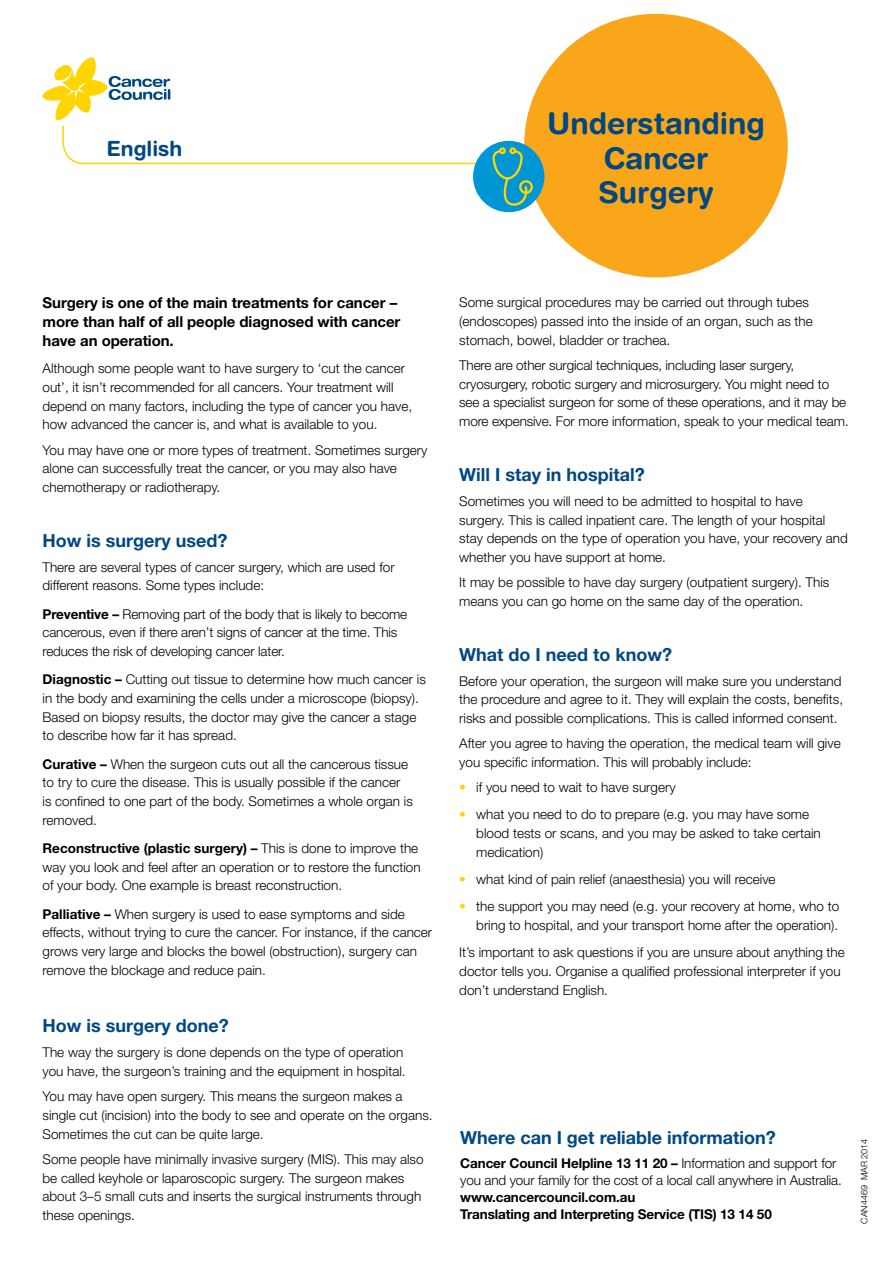
<style>
.page{position:relative;width:893px;height:1263px;background:#fff}
.page>*{position:absolute;margin:0;border:0;box-sizing:border-box;transform-origin:0 0}
.t1{font:700 30px/34.5px "Helvetica Rounded LT Std";color:#004883;text-align:center}
.t2{font:700 21px "Helvetica Rounded LT Std";color:#004883}
.t3{font:700 18px "Helvetica Neue LT Std";color:#004883}
.t4{font:700 15px/18.8px "Helvetica Neue LT Std";letter-spacing:-.005em;color:#000}
.t5{font:300 13.5px/18.8px "Helvetica Neue LT Std";color:#000}
.t6{font:700 13.5px/17.2px "Helvetica Neue LT Std";letter-spacing:-.01em;color:#000}
.t7{font:300 13.5px "Helvetica Neue LT Std";color:#ffd400}
.t8{font:300 9px "Helvetica Neue LT Std";color:#000}
.s1{font-weight:700}
</style>
<div class="page">
<div style="left:524px;top:14px;width:264px;height:263px;background:#faa61a;border-radius:50%"></div>
<div style="left:473px;top:141px;width:72px;height:71px;background:#0096d6;border-radius:50%"></div>
<svg style="left:43px;top:57px;width:490px;height:156px"></svg>
<h2 class="t2" style="left:106px;top:136px;width:77px">English</h2>
<h1 class="t1" style="left:547px;top:106px;width:219px">Understanding<br>Cancer<br>Surgery</h1>
<p class="t4" style="left:43px;top:293px;width:359px">Surgery is one of the main treatments for cancer – more than half of all people diagnosed with cancer have an operation.</p>
<p class="t5" style="left:43px;top:359px;width:371px">Although some people want to have surgery to ‘cut the cancer out i t,’ isn t’ recommended for all cancers. Your treatment will depend on many factors, including the type of cancer you have, how advanced the cancer is, and what is available to you.</p>
<p class="t5" style="left:43px;top:440px;width:386px">You may have one or more types of treatment. Sometimes surgery alone can successfully treat the cancer, or you may also have chemotherapy or radiotherapy.</p>
<h3 class="t3" style="left:43px;top:529px;width:187px">How is surgery used?</h3>
<p class="t5" style="left:43px;top:557px;width:354px">There are several types of cancer surgery, which are used for different reasons. Some types include:</p>
<p class="t5" style="left:43px;top:604px;width:366px"><span class="s1">Preventive –</span> Removing part of the body that is likely to become cancerous, even if there aren t’ signs of cancer at the time. This reduces the risk of developing cancer later.</p>
<p class="t5" style="left:43px;top:670px;width:385px"><span class="s1">Diagnostic –</span> Cutting out tissue to determine how much cancer is in the body and examining the cells under a microscope (biopsy .( Based on biopsy results, the doctor may give the cancer a stage to describe how far it has spread.</p>
<p class="t5" style="left:43px;top:754px;width:372px"><span class="s1">Curative –</span> When the surgeon cuts out all the cancerous tissue to try to cure the disease. This is usually possible if the cancer<br>is confined to one part of the body. Sometimes a whole organ is removed.</p>
<p class="t5" style="left:43px;top:838px;width:380px"><span class="s1">Reconstructive (plastic surgery) –</span> This is done to improve the way you look and feel after an operation or to restore the function of your body. One example is breast reconstruction.</p>
<p class="t5" style="left:43px;top:904px;width:391px"><span class="s1">Palliative –</span> When surgery is used to ease symptoms and side effects, without trying to cure the cancer. For instance if, the cancer grows very large and blocks the bowel (obstruction ,) surgery can remove the blockage and reduce pain.</p>
<h3 class="t3" style="left:43px;top:1015px;width:188px">How is surgery done?</h3>
<p class="t5" style="left:43px;top:1043px;width:365px">The way the surgery is done depends on the type of operation you have, the surgeon s’ training and the equipment in hospital.</p>
<p class="t5" style="left:43px;top:1087px;width:392px">You may have open surgery. This means the surgeon makes a single cut (incision) into the body to see and operate on the organs.<br>Sometimes the cut can be quite large.</p>
<p class="t5" style="left:43px;top:1149px;width:383px">Some people have minimally invasive surgery (MIS .) This may also be called keyhole or laparoscopic surgery. The surgeon makes about 5–3 small cuts and inserts the surgical instruments through these openings.</p>
<p class="t5" style="left:459px;top:293px;width:355px">Some surgical procedures may be carried out through tubes (endoscopes) passed into the inside of an organ, such as the stomach, bowel, bladder or trachea.</p>
<p class="t5" style="left:459px;top:355px;width:391px">There are other surgical techniques, including laser surgery, cryosurgery, robotic surgery and microsurgery. You might need to see a specialist surgeon for some of these operations, and it may be more expensive. For more information, speak to your medical team.</p>
<h3 class="t3" style="left:459px;top:463px;width:187px">Will I stay in hospital?</h3>
<p class="t5" style="left:459px;top:491px;width:390px">Sometimes you will need to be admitted to hospital to have surgery. This is called inpatient care. The length of your hospital stay depends on the type of operation you have, your recovery and whether you have support at home.</p>
<p class="t5" style="left:459px;top:573px;width:372px">It may be possible to have day surgery (outpatient surgery .) This means you can go home on the same day of the operation.</p>
<h3 class="t3" style="left:459px;top:643px;width:214px">What do I need to know?</h3>
<p class="t5" style="left:459px;top:671px;width:385px;text-align:justify">Before your operation, the surgeon will make sure you understand the procedure and agree to .i t They will explain the costs, benefits, risks and possible complications. This is called informed consent.</p>
<p class="t5" style="left:459px;top:734px;width:383px">After you agree to having the operation, the medical team will give you specific information. This will probably include:</p>
<p class="t5" style="left:476px;top:778px;width:201px">if you need to wait to have surgery</p>
<p class="t7" style="left:459px;top:779px;width:8px">•</p>
<p class="t7" style="left:459px;top:806px;width:8px">•</p>
<p class="t7" style="left:459px;top:871px;width:8px">•</p>
<p class="t5" style="left:476px;top:805px;width:334px">what you need to do to prepare .g.e( you may have some</p>
<p class="t5" style="left:476px;top:824px;width:346px">blood tests or scans, and you may be asked to take certain medication(</p>
<p class="t5" style="left:476px;top:870px;width:301px">what kind of pain relief (anaesthesia) you will receive</p>
<p class="t5" style="left:476px;top:897px;width:364px">the support you may need .g.e( your recovery at home, who to</p>
<p class="t7" style="left:459px;top:898px;width:8px">•</p>
<p class="t5" style="left:459px;top:911px;width:387px;line-height:27.3px;text-indent:17px">bring to hospital, and your transport home after the operation .(<br>s’I t important to ask questions if you are unsure about anything the</p>
<p class="t5" style="left:459px;top:962px;width:383px">doctor tells you. Organise a qualified professional interpreter if you don t’ understand English.</p>
<h3 class="t3" style="left:460px;top:1126px;width:317px">Where can I get reliable information?</h3>
<p class="t5" style="left:460px;top:1154px;width:383px;line-height:17.2px"><span class="s1">Cancer Council Helpline 13 11 20 –</span> Information and support for you and your family for the cost of a local call anywhere in Australia.</p>
<p class="t6" style="left:460px;top:1188px;width:313px">www.cancercouncil.com.au<br>Translating and Interpreting Service (TIS( 13 14 50</p>
<p class="t8" style="left:859px;top:1180px;width:43px;rotate:-90deg">MAR 2014</p>
<p class="t8" style="left:859px;top:1224px;width:40px;rotate:-90deg">CAN4469</p>
</div>
